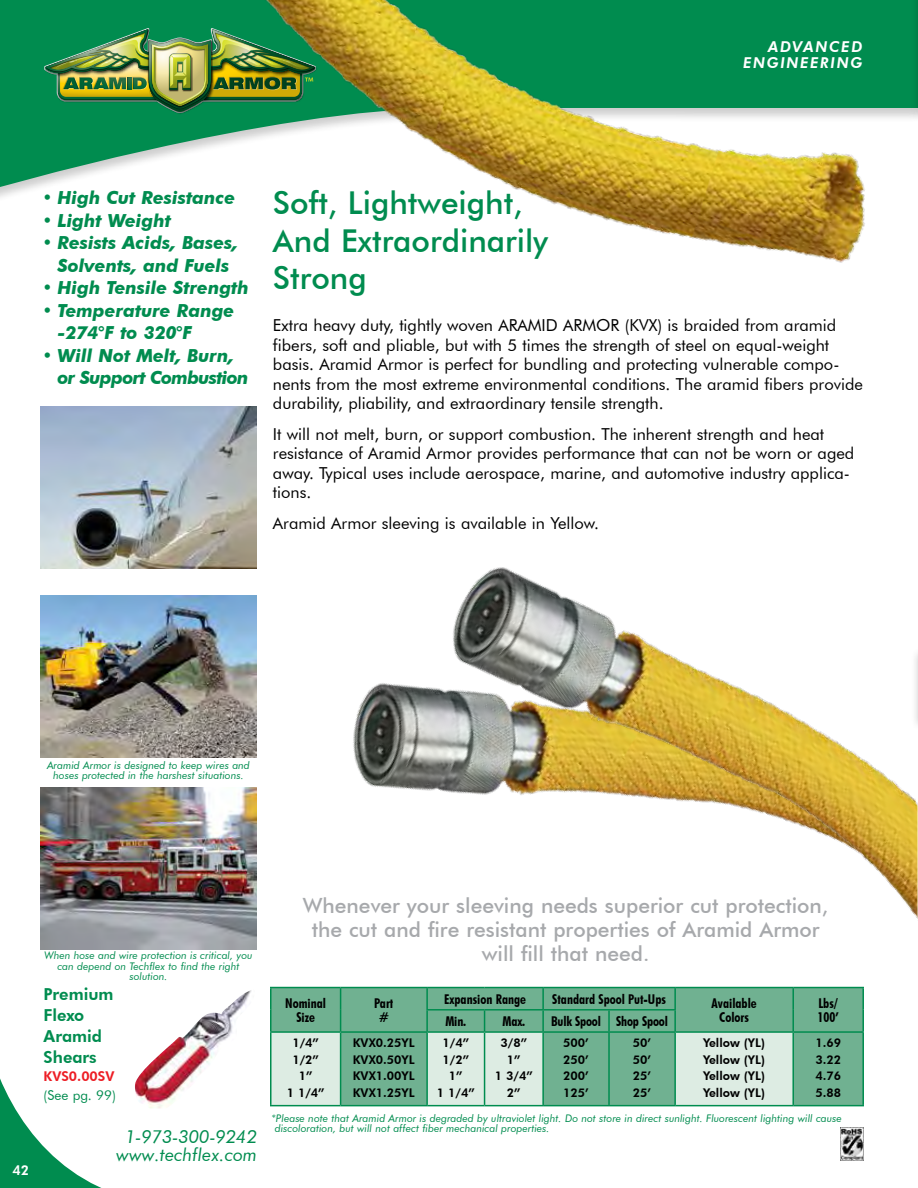
<style>
.page{position:relative;width:918px;height:1188px;background:#fff}
.page>*{position:absolute;margin:0;border:0;box-sizing:border-box;transform-origin:0 0}
.t1{font:500 31.5px/37.5px "Futura BT";color:#008c4f}
.t2{font:500 21px/24px "Futura BT";color:#a7a9ac;text-align:center}
.t3{font:italic 700 18px/22.5px "Futura BT";color:#008c4f;text-align:center}
.t4{font:italic 700 18px/22.5px "Futura BT";letter-spacing:-.04em;color:#008c4f}
.t5{font:italic 18px/18px "Futura BT";color:#008c4f;text-align:center}
.t6{font:16.5px/19.5px "Futura BT";color:#000}
.t7{font:800 16.5px/21px "Futura BT";color:#008c4f}
.t8{font:italic 800 15px/16.5px "Futura BT";letter-spacing:.1em;color:#fff;text-align:right}
.t9{font:700 condensed 13.5px/13.5px "Futura BT";color:#000;text-align:center}
.t10{font:13.5px "Futura BT";color:#008c4f}
.t11{font:800 13.5px "Futura BT";color:#ed1d24}
.t12{font:800 13.5px "Futura BT";color:#fff}
.t13{font:800 12px/16.5px "Futura BT";color:#000;text-align:justify}
.t14{font:italic 10.5px/10.5px "Futura BT";color:#008c4f;text-align:center}
</style>
<div class="page">
<svg style="left:0;top:0;width:189px;height:191px;fill:#008c4f"></svg>
<img style="left:147px;top:990px;width:105px;height:118px">
<div style="left:794px;top:988px;width:68px;height:117px;background:#70b191"></div>
<hr style="left:270px;top:987px;width:71px;height:1px;background:#008c4f">
<hr style="left:270px;top:988px;width:2px;height:22px;background:#008c4f">
<hr style="left:270px;top:1010px;width:2px;height:21px;background:#008c4f">
<hr style="left:341px;top:987px;width:86px;height:1px;background:#008c4f">
<hr style="left:427px;top:987px;width:58px;height:1px;background:#008c4f">
<hr style="left:485px;top:987px;width:58px;height:1px;background:#008c4f">
<hr style="left:543px;top:987px;width:66px;height:1px;background:#008c4f">
<hr style="left:609px;top:987px;width:66px;height:1px;background:#008c4f">
<hr style="left:675px;top:987px;width:118px;height:1px;background:#008c4f">
<hr style="left:793px;top:987px;width:71px;height:1px;background:#008c4f">
<hr style="left:792px;top:988px;width:2px;height:22px;background:#008c4f">
<hr style="left:862px;top:988px;width:2px;height:22px;background:#008c4f">
<hr style="left:792px;top:1010px;width:2px;height:21px;background:#008c4f">
<hr style="left:862px;top:1010px;width:2px;height:21px;background:#008c4f">
<svg style="left:271px;top:988px;width:522px;height:117px;background:#96c5ad"></svg>
<hr style="left:543px;top:1009px;width:66px;height:2px;background:#008c4f">
<hr style="left:542px;top:1011px;width:2px;height:20px;background:#008c4f">
<hr style="left:609px;top:1009px;width:67px;height:2px;background:#008c4f">
<hr style="left:608px;top:1011px;width:2px;height:20px;background:#008c4f">
<hr style="left:674px;top:1011px;width:2px;height:20px;background:#008c4f">
<hr style="left:341px;top:1031px;width:86px;height:2px;background:#008c4f">
<hr style="left:341px;top:1105px;width:86px;height:1px;background:#008c4f">
<hr style="left:543px;top:1031px;width:66px;height:2px;background:#008c4f">
<hr style="left:609px;top:1031px;width:66px;height:2px;background:#008c4f">
<hr style="left:608px;top:1033px;width:2px;height:72px;background:#008c4f">
<hr style="left:543px;top:1105px;width:66px;height:1px;background:#008c4f">
<hr style="left:609px;top:1105px;width:66px;height:1px;background:#008c4f">
<hr style="left:793px;top:1031px;width:71px;height:2px;background:#008c4f">
<hr style="left:862px;top:1033px;width:2px;height:72px;background:#008c4f">
<hr style="left:793px;top:1105px;width:71px;height:1px;background:#008c4f">
<hr style="left:270px;top:1031px;width:71px;height:2px;background:#008c4f">
<hr style="left:270px;top:1033px;width:2px;height:72px;background:#008c4f">
<hr style="left:340px;top:1033px;width:1px;height:72px;background:#008c4f">
<hr style="left:270px;top:1105px;width:71px;height:1px;background:#008c4f">
<hr style="left:427px;top:1031px;width:58px;height:2px;background:#008c4f">
<hr style="left:426px;top:1033px;width:2px;height:72px;background:#008c4f">
<hr style="left:427px;top:1105px;width:58px;height:1px;background:#008c4f">
<hr style="left:485px;top:1031px;width:58px;height:2px;background:#008c4f">
<hr style="left:484px;top:1033px;width:1px;height:72px;background:#008c4f">
<hr style="left:542px;top:1033px;width:2px;height:72px;background:#008c4f">
<hr style="left:485px;top:1105px;width:58px;height:1px;background:#008c4f">
<hr style="left:675px;top:1031px;width:118px;height:2px;background:#008c4f">
<hr style="left:674px;top:1033px;width:2px;height:72px;background:#008c4f">
<hr style="left:792px;top:1033px;width:2px;height:72px;background:#008c4f">
<hr style="left:675px;top:1105px;width:118px;height:1px;background:#008c4f">
<img style="left:353px;top:567px;width:565px;height:352px">
<img style="left:40px;top:596px;width:216px;height:161px">
<img style="left:40px;top:407px;width:216px;height:162px">
<img style="left:40px;top:787px;width:216px;height:162px">
<img style="left:43px;top:27px;width:146px;height:88px">
<img style="left:44px;top:28px;width:145px;height:85px">
<img style="left:189px;top:0;width:729px;height:263px">
<img style="left:840px;top:1127px;width:24px;height:34px">
<svg style="left:0;top:1067px;width:147px;height:121px"></svg>
<p class="t8" style="left:743px;top:38px;width:121px">ADVANCED<br>ENGINEERING</p>
<p class="t3" style="left:42px;top:186px;width:195px">• High Cut Resistance</p>
<p class="t3" style="left:42px;top:209px;width:130px">• Light Weight</p>
<p class="t3" style="left:42px;top:231px;width:198px">• Resists Acids, Bases,<br>Solvents, and Fuels</p>
<p class="t3" style="left:42px;top:276px;width:208px">• High Tensile Strength</p>
<p class="t3" style="left:57px;top:299px;width:178px;text-align:left;text-indent:-15px">• Temperature Range -274°F to 320°F</p>
<p class="t4" style="left:57px;top:344px;width:193px;text-indent:-15px">• Will Not Melt, Burn, or Support Combustion</p>
<h1 class="t1" style="left:273px;top:184px;width:277px">Soft, Lightweight,<br>And Extraordinarily<br>Strong</h1>
<p class="t6" style="left:273px;top:316px;width:592px">Extra heavy duty, tightly woven ARAMID ARMOR (KVX) is braided from aramid fibers, soft and pliable, but with 5 times the strength of steel on equal-weight basis. Aramid Armor is perfect for bundling and protecting vulnerable compo&shy;nents from the most extreme environmental conditions. The aramid fibers provide durability, pliability, and extraordinary tensile strength.</p>
<p class="t6" style="left:273px;top:424px;width:583px">It will not melt, burn, or support combustion. The inherent strength and heat resistance of Aramid Armor provides performance that can not be worn or aged away. Typical uses include aerospace, marine, and automotive industry applica&shy;tions.</p>
<p class="t6" style="left:273px;top:513px;width:327px">Aramid Armor sleeving is available in Yellow.</p>
<p class="t14" style="left:47px;top:760px;width:204px">Aramid Armor is designed to keep wires and hoses protected in the harshest situations.</p>
<p class="t12" style="left:12px;top:1161px;width:18px">42</p>
<p class="t14" style="left:44px;top:950px;width:210px">When hose and wire protection is critical, you can depend on Techflex to find the right solution.</p>
<p class="t7" style="left:44px;top:984px;width:71px">Premium<br>Flexo<br>Aramid<br>Shears</p>
<p class="t11" style="left:44px;top:1068px;width:72px">KVS0.00SV</p>
<p class="t10" style="left:44px;top:1087px;width:74px">(See pg. 99)</p>
<p class="t5" style="left:116px;top:1127px;width:142px">1-973-300-9242 www.techflex.com</p>
<p class="t2" style="left:303px;top:893px;width:527px">Whenever your sleeving needs superior cut protection, the cut and fire resistant properties of Aramid Armor will fill that need.</p>
<p class="t9" style="left:285px;top:997px;width:42px">Nominal<br>Size</p>
<p class="t9" style="left:374px;top:997px;width:21px">Part #</p>
<p class="t9" style="left:444px;top:992px;width:83px">Expansion Range</p>
<p class="t9" style="left:552px;top:992px;width:115px">Standard Spool Put-Ups</p>
<p class="t9" style="left:712px;top:997px;width:47px">Available<br>Colors</p>
<p class="t9" style="left:818px;top:997px;width:21px">Lbs/</p>
<p class="t9" style="left:445px;top:1014px;width:22px">Min.</p>
<p class="t9" style="left:502px;top:1014px;width:24px">Max.</p>
<p class="t9" style="left:818px;top:1010px;width:23px">100’</p>
<p class="t9" style="left:551px;top:1014px;width:118px">Bulk Spool Shop Spool</p>
<p class="t13" style="left:287px;top:1035px;width:39px;text-align:center">1/4”<br>1/2”<br>1”<br>1 1/4”</p>
<p class="t13" style="left:353px;top:1035px;width:63px">KVX0.25YL KVX0.50YL KVX1.00YL KVX1.25YL</p>
<p class="t13" style="left:437px;top:1035px;width:39px;text-align:center">1/4”<br>1/2”<br>1”<br>1 1/4”</p>
<p class="t13" style="left:495px;top:1035px;width:39px;text-align:center">3/8”<br>1”<br>1 3/4”<br>2”</p>
<p class="t13" style="left:563px;top:1035px;width:27px">500’ 250’ 200’ 125’</p>
<p class="t13" style="left:633px;top:1035px;width:20px">50’ 50’ 25’ 25’</p>
<p class="t13" style="left:703px;top:1035px;width:64px">Yellow (YL)<br>Yellow (YL)<br>Yellow (YL)<br>Yellow (YL)</p>
<p class="t13" style="left:815px;top:1035px;width:27px">1.69<br>3.22<br>4.76<br>5.88</p>
<p class="t14" style="left:275px;top:1113px;width:569px;text-align:left;text-indent:-3px">*Please note that Aramid Armor is degraded by ultraviolet light. Do not store in direct sunlight. Fluorescent lighting will cause discoloration, but will not affect fiber mechanical properties.</p>
</div>
